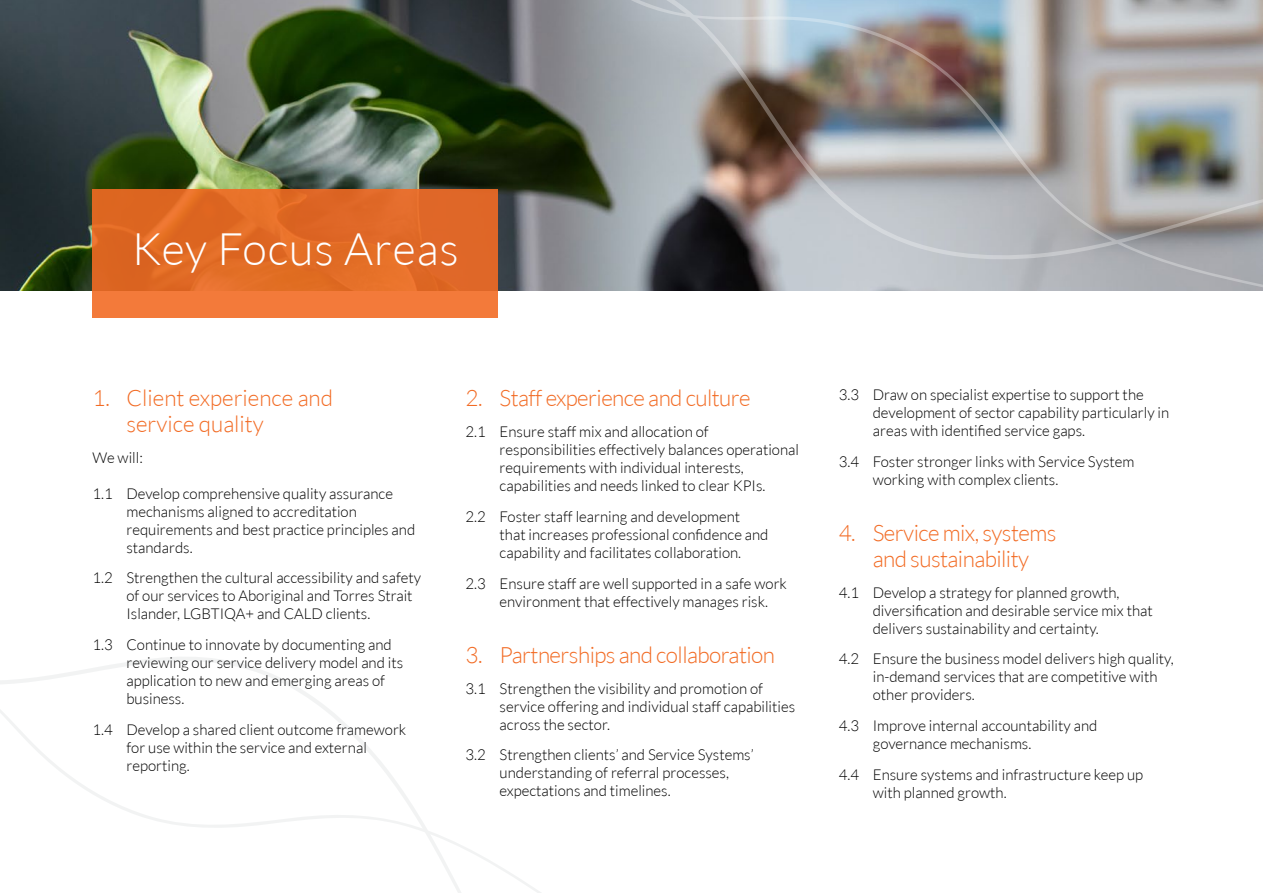
<style>
.page{position:relative;width:1263px;height:893px;background:#fff}
.page>*{position:absolute;margin:0;border:0;box-sizing:border-box;transform-origin:0 0}
.t1{font:300 45px "Lato";letter-spacing:.02em;color:#fff}
.t2{font:300 22.5px/25.5px "Lato";letter-spacing:-.025em;color:#f26b24;text-align:center}
.t3{font:300 22.5px/25.5px "Lato";color:#f26b24}
.t4{font:300 15px/18px "Lato";color:#000}
</style>
<div class="page">
<img style="left:0;top:0;width:405px;height:291px">
<img style="left:405px;top:0;width:858px;height:291px">
<svg style="left:0;top:657px;width:541px;height:236px"></svg>
<svg style="left:92px;top:189px;width:406px;height:129px;background:#e46d29"></svg>
<h1 class="t1" style="left:132px;top:224px;width:329px">Key Focus Areas</h1>
<h2 class="t3" style="left:126px;top:386px;width:208px;text-indent:-34px">1. Client experience and service quality</h2>
<p class="t4" style="left:92px;top:448px;width:52px">We will:</p>
<p class="t4" style="left:126px;top:484px;width:290px;text-indent:-34px">1.1 Develop comprehensive quality assurance mechanisms aligned to accreditation requirements and best practice principles and standards.</p>
<p class="t4" style="left:126px;top:569px;width:296px;text-indent:-34px">1.2 Strengthen the cultural accessibility and safety of our services to Aboriginal and Torres Strait<br>Islander, LGBTIQA+ and CALD clients.</p>
<p class="t4" style="left:126px;top:636px;width:278px;text-indent:-34px">1.3 Continue to innovate by documenting and reviewing our service delivery model and its application to new and emerging areas of business.</p>
<p class="t4" style="left:126px;top:721px;width:281px;text-indent:-34px">1.4 Develop a shared client outcome framework for use within the service and external reporting.</p>
<h2 class="t2" style="left:466px;top:386px;width:287px">2. Staff experience and culture</h2>
<p class="t4" style="left:500px;top:423px;width:301px;text-indent:-34px">2.1 Ensure staff mix and allocation of responsibilities effectively balances operational requirements with individual interests, capabilities and needs linked to clear KPIs.</p>
<p class="t4" style="left:500px;top:508px;width:270px;text-indent:-34px">2.2 Foster staff learning and development that increases professional confidence and capability and facilitates collaboration.</p>
<p class="t4" style="left:500px;top:574px;width:289px;text-indent:-34px">2.3 Ensure staff are well supported in a safe work environment that effectively manages risk.</p>
<h2 class="t2" style="left:466px;top:642px;width:311px">3. Partnerships and collaboration</h2>
<p class="t4" style="left:500px;top:679px;width:297px;text-indent:-34px">3.1 Strengthen the visibility and promotion of service offering and individual staff capabilities across the sector.</p>
<p class="t4" style="left:500px;top:746px;width:256px;text-indent:-34px">3.2 Strengthen clients’ and Service Systems’ understanding of referral processes, expectations and timelines.</p>
<p class="t4" style="left:873px;top:386px;width:298px;text-indent:-34px">3.3 Draw on specialist expertise to support the development of sector capability particularly in areas with identified service gaps.</p>
<p class="t4" style="left:873px;top:453px;width:263px;text-indent:-34px">3.4 Foster stronger links with Service System working with complex clients.</p>
<h2 class="t2" style="left:839px;top:521px;width:219px">4. Service mix, systems and sustainability</h2>
<p class="t4" style="left:873px;top:583px;width:281px;text-indent:-34px">4.1 Develop a strategy for planned growth, diversification and desirable service mix that delivers sustainability and certainty.</p>
<p class="t4" style="left:873px;top:650px;width:302px;text-indent:-34px">4.2 Ensure the business model delivers high quality, in-demand services that are competitive with other providers.</p>
<p class="t4" style="left:873px;top:717px;width:226px;text-indent:-34px">4.3 Improve internal accountability and governance mechanisms.</p>
<p class="t4" style="left:873px;top:766px;width:272px;text-indent:-34px">4.4 Ensure systems and infrastructure keep up with planned growth.</p>
</div>
